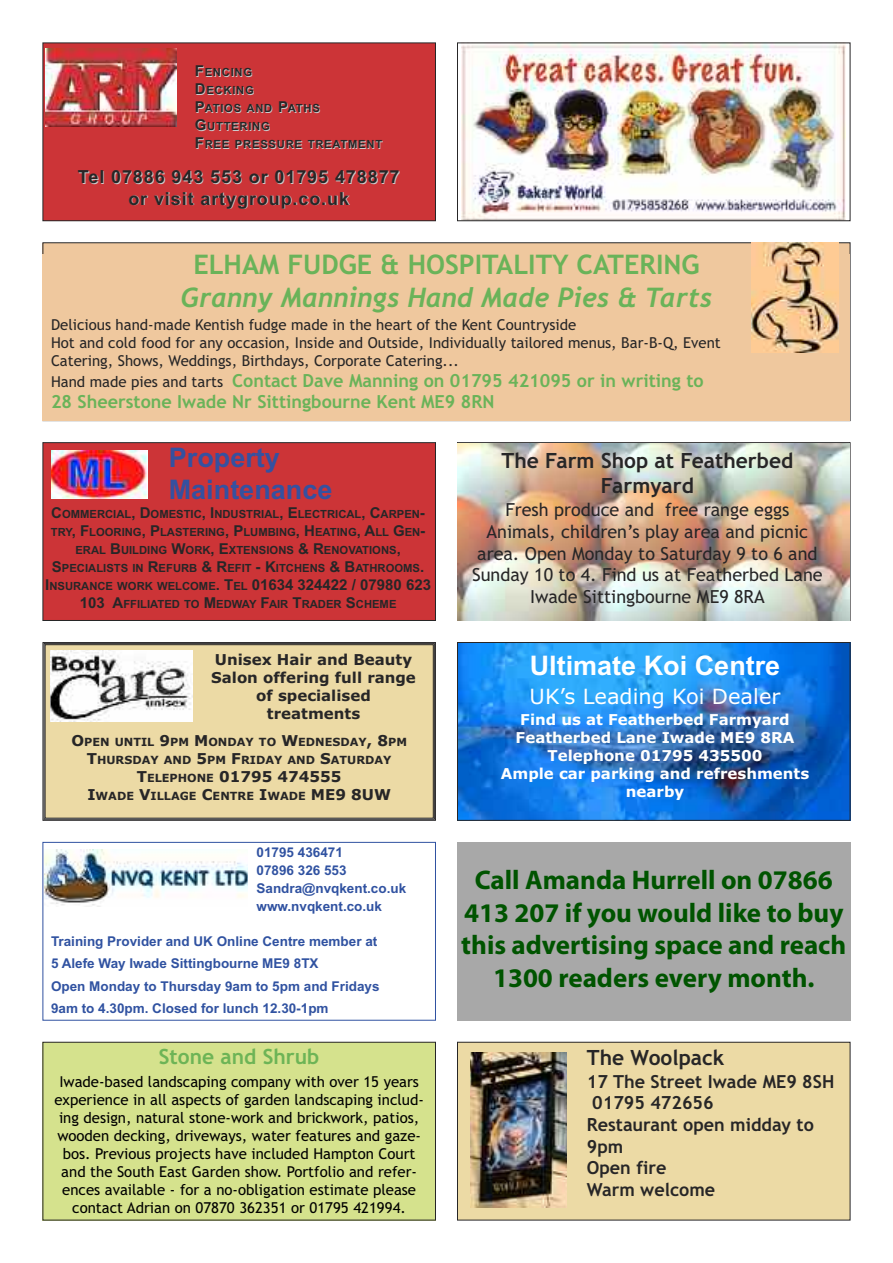
<style>
.page{position:relative;width:893px;height:1263px;background:#fff}
.page>*{position:absolute;margin:0;border:0;box-sizing:border-box;transform-origin:0 0}
.t1{font:700 27px/32.4px "Myriad Pro";color:#005400;text-align:center}
.t2{font:italic 700 27px "Trebuchet";color:#6ab359}
.t3{font:700 27px "Trebuchet MS";color:#6ab359}
.t4{font:700 27px/32.4px "Arial";color:#3551a0}
.t5{font:700 27px "Arial";color:#fff}
.t6{font:700 21px/25.2px "Trebuchet MS";color:#272627;text-align:center}
.t7{font:21px "Verdana";color:#fff}
.t8{font:700 21px "Trebuchet MS";color:#6db456}
.t9{font:18px/21.6px "Trebuchet MS";color:#272627;text-align:center}
.t10{font:700 18px/21.6px "Trebuchet MS";color:#6ab359}
.t11{font:700 18px "Trebuchet MS";color:#272627}
.t12{font:700 18px/21.6px "Arial";letter-spacing:.05em;color:#272627;text-align:center}
.t13{font:15px/18px "Trebuchet MS";color:#000;text-align:center}
.t14{font:15px/18px "Trebuchet MS";color:#272627}
.t15{font:700 15px/18px "Verdana";color:#fff;text-align:center}
.t16{font:700 15px/18px "Verdana";color:#272627;text-align:center}
.t17{font:700 15px "Arial";color:#272627}
.t18{font:700 13.5px/22.5px "Arial";color:#3052a1}
.t19{font:700 11.25px/18px "Arial";color:#272627;text-align:center}
.t20{font:700 11.25px/18px "Verdana";color:#272627;text-align:center}
.t21{font:700 11.25px/18.3px "Arial";letter-spacing:.065em;color:#272627}
.s1{font-size:15px;color:#ccc}
.s2{color:#ccc}
.s3{font-weight:400;font-size:15px;color:#272627}
.s4{font-size:15px}
.s5{font-size:11.25px}
</style>
<div class="page">
<div style="left:43px;top:842px;width:393px;height:178px;border:1px solid #3052a1"></div>
<div style="left:43px;top:443px;width:392px;height:177px;background:#cc3437"></div>
<div style="left:43px;top:442px;width:393px;height:179px;border:1px solid #272627"></div>
<div style="left:43px;top:1042px;width:393px;height:178px;background:#d5e28d"></div>
<div style="left:43px;top:1042px;width:393px;height:178px;border:1px solid #272627"></div>
<div style="left:45px;top:645px;width:388px;height:173px;background:#ecdaa5"></div>
<div style="left:43px;top:642px;width:393px;height:179px;border:1px solid #272627"></div>
<div style="left:45px;top:644px;width:389px;height:174px;border:1px solid #272627"></div>
<div style="left:457px;top:1042px;width:393px;height:178px;background:#ecdaa5"></div>
<div style="left:457px;top:1042px;width:393px;height:178px;border:1px solid #272627"></div>
<div style="left:43px;top:243px;width:807px;height:178px;background:#efc89e"></div>
<div style="left:43px;top:43px;width:392px;height:178px;background:#cc3437"></div>
<div style="left:43px;top:43px;width:393px;height:178px;border:1px solid #272627"></div>
<img style="left:46px;top:48px;width:130px;height:78px">
<img style="left:470px;top:1052px;width:96px;height:155px">
<img style="left:458px;top:443px;width:392px;height:177px">
<img style="left:45px;top:849px;width:203px;height:57px">
<img style="left:459px;top:644px;width:389px;height:175px">
<div style="left:457px;top:642px;width:393px;height:179px;border:1px solid #272627"></div>
<img style="left:752px;top:242px;width:87px;height:110px">
<img style="left:462px;top:45px;width:384px;height:174px">
<div style="left:457px;top:43px;width:393px;height:178px;border:1px solid #272627"></div>
<img style="left:50px;top:650px;width:142px;height:72px">
<img style="left:51px;top:451px;width:96px;height:47px">
<div style="left:457px;top:842px;width:393px;height:178px;background:#a8a8a8"></div>
<p class="t21" style="left:195px;top:63px;width:127px"><span class="s1">F</span>ENCING<br><span class="s1">D</span>ECKING<br><span class="s1">P</span><span class="s2">AT</span>I<span class="s2">OS AND</span> <span class="s1">P</span><span class="s2">ATHS</span></p>
<p class="t21" style="left:195px;top:117px;width:188px"><span class="s1">G</span>UTTERING<br><span class="s1">F</span><span class="s2">REE</span> PRESSURE TREATMENT</p>
<p class="t12" style="left:78px;top:166px;width:323px">Tel 07886 943 553 or 01795 478877 or visit artygroup.co.uk</p>
<h1 class="t3" style="left:193px;top:249px;width:508px">ELHAM FUDGE &amp; HOSPITALITY CATERING</h1>
<h1 class="t2" style="left:181px;top:282px;width:533px">Granny Mannings Hand Made Pies &amp; Tarts</h1>
<p class="t14" style="left:51px;top:316px;width:671px">Delicious hand-made Kentish fudge made in the heart of the Kent Countryside<br>Hot and cold food for any occasion, Inside and Outside, Individually tailored menus, Bar-B-Q, Event<br>Catering, Shows, Weddings, Birthdays, Corporate Catering...</p>
<p class="t10" style="left:51px;top:370px;width:654px"><span class="s3">Hand made pies and tarts</span> Contact Dave Manning on 01795 421095 or in writing to<br>28 Sheerstone Iwade Nr Sittingbourne Kent ME9 8RN</p>
<h1 class="t4" style="left:169px;top:441px;width:165px">Property<br>Maintenance</h1>
<p class="t19" style="left:51px;top:505px;width:376px"><span class="s4">C</span>OMMERCIAL<span class="s4">, D</span>OMESTIC<span class="s4">, I</span>NDUSTRIAL<span class="s4">, E</span>LECTRICAL<span class="s4">, C</span>ARPEN<span class="s4">-</span>TRY<span class="s4">, F</span>LOORING<span class="s4">, P</span>LASTERING<span class="s4">, P</span>LUMBING<span class="s4">, H</span>EATING<span class="s4">, A</span>LL <span class="s4">G</span>EN<span class="s4">-</span>ERAL <span class="s4">B</span>UILDING <span class="s4">W</span>ORK<span class="s4">, E</span>XTENSIONS <span class="s4">&amp; R</span>ENOVATIONS<span class="s4">, S</span>PECIALISTS IN <span class="s4">R</span>EFURB <span class="s4">&amp; R</span>EFIT <span class="s4">- K</span>ITCHENS <span class="s4">&amp; B</span>ATHROOMS<span class="s4">.</span></p>
<p class="t17" style="left:45px;top:576px;width:387px">I<span class="s5">NSURANCE WORK WELCOME</span>. T<span class="s5">EL</span> 01634 324422 / 07980 623</p>
<p class="t19" style="left:80px;top:595px;width:318px"><span class="s4">103 A</span>FFILIATED TO <span class="s4">M</span>EDWAY <span class="s4">F</span>AIR <span class="s4">T</span>RADER <span class="s4">S</span>CHEME</p>
<p class="t16" style="left:211px;top:651px;width:206px">Unisex Hair and Beauty<br>Salon offering full range of specialised treatments</p>
<p class="t20" style="left:71px;top:733px;width:337px"><span class="s4">O</span>PEN UNTIL <span class="s4">9</span>PM <span class="s4">M</span>ONDAY TO <span class="s4">W</span>EDNESDAY<span class="s4">, 8</span>PM<br><span class="s4">T</span>HURSDAY AND <span class="s4">5</span>PM <span class="s4">F</span>RIDAY AND <span class="s4">S</span>ATURDAY</p>
<p class="t16" style="left:137px;top:768px;width:206px">T<span class="s5">ELEPHONE</span> 01795 474555</p>
<p class="t20" style="left:87px;top:787px;width:305px"><span class="s4">I</span>WADE <span class="s4">V</span>ILLAGE <span class="s4">C</span>ENTRE <span class="s4">I</span>WADE <span class="s4">ME9 8UW</span></p>
<p class="t18" style="left:257px;top:843px;width:151px;line-height:18px">01795 436471<br>07896 326 553<br>Sandra@nvqkent.co.uk www.nvqkent.co.uk</p>
<p class="t18" style="left:51px;top:930px;width:330px">Training Provider and UK Online Centre member at 5 Alefe Way Iwade Sittingbourne ME9 8TX<br>Open Monday to Thursday 9am to 5pm and Fridays 9am to 4.30pm. Closed for lunch 12.30-1pm</p>
<h2 class="t8" style="left:159px;top:1044px;width:162px">Stone and Shrub</h2>
<p class="t13" style="left:54px;top:1073px;width:371px">Iwade-based landscaping company with over 15 years experience in all aspects of garden landscaping includ&shy;ing design, natural stone-work and brickwork, patios, wooden decking, driveways, water features and gaze&shy;bos. Previous projects have included Hampton Court and the South East Garden show. Portfolio and refer&shy;ences available - for a no-obligation estimate please contact Adrian on 07870 362351 or 01795 421994.</p>
<h2 class="t6" style="left:501px;top:448px;width:293px">The Farm Shop at Featherbed<br>Farmyard</h2>
<p class="t9" style="left:472px;top:499px;width:352px">Fresh produce and free range eggs Animals, children’s play area and picnic area. Open Monday to Saturday 9 to 6 and Sunday 10 to 4. Find us at Featherbed Lane Iwade Sittingbourne ME9 8RA</p>
<h1 class="t5" style="left:530px;top:650px;width:252px">Ultimate Koi Centre</h1>
<h2 class="t7" style="left:530px;top:685px;width:252px">UK’s Leading Koi Dealer</h2>
<p class="t15" style="left:501px;top:711px;width:310px">Find us at Featherbed Farmyard<br>Featherbed Lane Iwade ME9 8RA<br>Telephone 01795 435500<br>Ample car parking and refreshments nearby</p>
<h1 class="t1" style="left:461px;top:866px;width:387px">Call Amanda Hurrell on 07866<br>413 207 if you would like to buy this advertising space and reach<br>1300 readers every month.</h1>
<h2 class="t6" style="left:587px;top:1045px;width:139px">The Woolpack</h2>
<p class="t11" style="left:587px;top:1071px;width:249px">17 The Street Iwade ME9 8SH</p>
<p class="t11" style="left:592px;top:1093px;width:123px">01795 472656</p>
<p class="t11" style="left:587px;top:1114px;width:229px">Restaurant open midday to</p>
<p class="t11" style="left:587px;top:1136px;width:38px">9pm</p>
<p class="t11" style="left:587px;top:1157px;width:81px">Open fire</p>
<p class="t11" style="left:587px;top:1179px;width:130px">Warm welcome</p>
</div>
